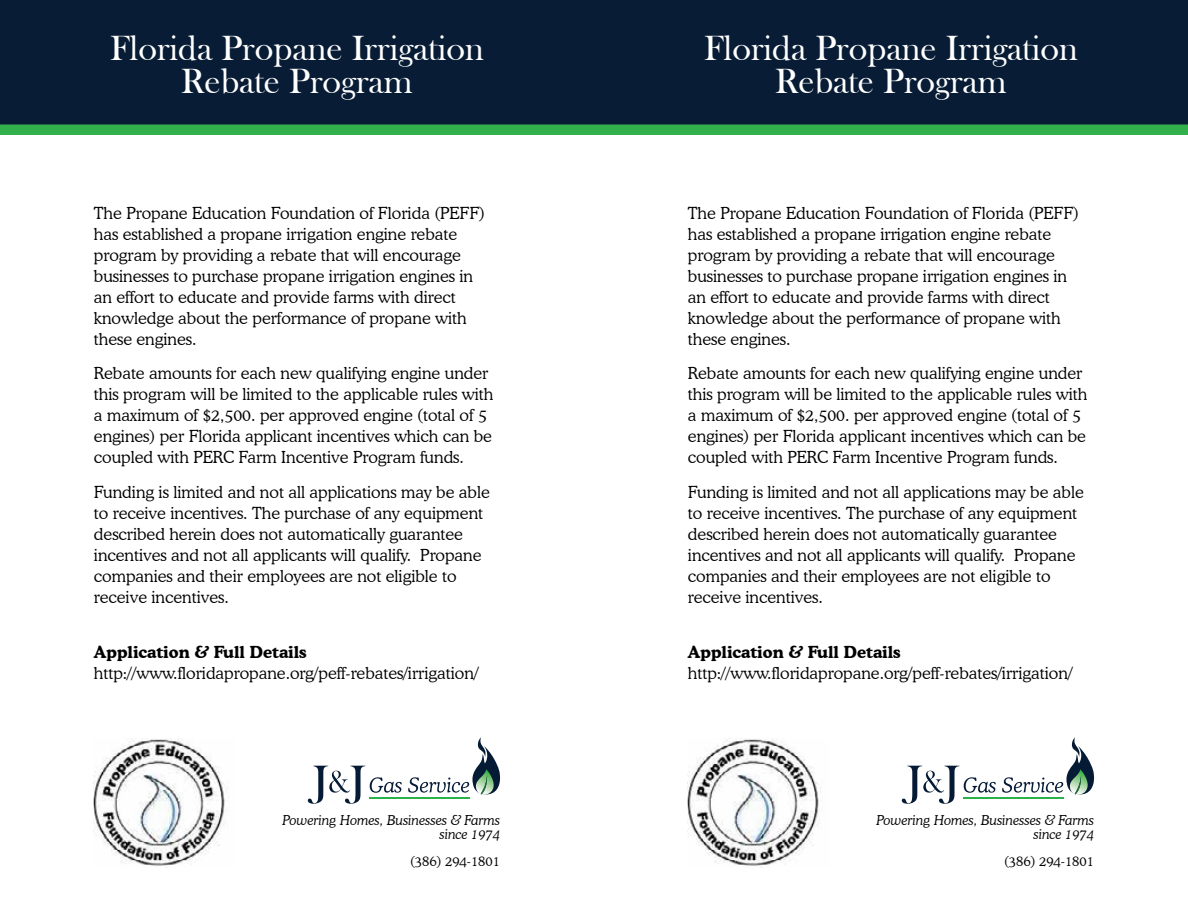
<style>
.page{position:relative;width:1188px;height:918px;background:#fff}
.page>*{position:absolute;margin:0;border:0;box-sizing:border-box;transform-origin:0 0}
.t1{font:36px/33px "Bask Old Face";color:#fff;text-align:center}
.t2{font:300 16.5px/21px "Cooper BT";color:#000}
.t3{font:700 16.5px "Cooper BT";color:#000}
.t4{font:italic 300 13.5px/13.5px "Cooper BT";color:#000;text-align:right}
.t5{font:300 13.5px "Cooper BT";color:#000}
</style>
<div class="page">
<svg style="left:0;top:0;width:1188px;height:135px;background:#0b2836"></svg>
<svg style="left:308px;top:766px;width:94px;height:38px"></svg>
<hr style="left:369px;top:797px;width:101px;height:2px;background:#29b24a">
<svg style="left:408px;top:737px;width:92px;height:58px"></svg>
<img style="left:94px;top:739px;width:133px;height:128px">
<svg style="left:902px;top:766px;width:94px;height:38px"></svg>
<hr style="left:963px;top:797px;width:101px;height:2px;background:#29b24a">
<svg style="left:1002px;top:737px;width:92px;height:58px"></svg>
<img style="left:688px;top:739px;width:133px;height:128px">
<h1 class="t1" style="left:110px;top:32px;width:376px">Florida Propane Irrigation<br>Rebate Program</h1>
<p class="t2" style="left:94px;top:202px;width:393px">The Propane Education Foundation of Florida (PEFF) has established a propane irrigation engine rebate program by providing a rebate that will encourage businesses to purchase propane irrigation engines in an effort to educate and provide farms with direct knowledge about the performance of propane with these engines.</p>
<p class="t2" style="left:94px;top:363px;width:401px">Rebate amounts for each new qualifying engine under this program will be limited to the applicable rules with a maximum of $2,500. per approved engine (total of 5 engines) per Florida applicant incentives which can be coupled with PERC Farm Incentive Program funds.</p>
<p class="t2" style="left:94px;top:481px;width:397px">Funding is limited and not all applications may be able to receive incentives. The purchase of any equipment described herein does not automatically guarantee incentives and not all applicants will qualify. Propane companies and their employees are not eligible to receive incentives.</p>
<p class="t3" style="left:94px;top:642px;width:214px">Application &amp; Full Details</p>
<p class="t2" style="left:94px;top:663px;width:386px">http://www.floridapropane.org/peff-rebates/irrigation/</p>
<p class="t4" style="left:282px;top:814px;width:219px">Powering Homes, Businesses &amp; Farms since 1974</p>
<p class="t5" style="left:410px;top:853px;width:91px">(386) 294-1801</p>
<h1 class="t1" style="left:704px;top:32px;width:376px">Florida Propane Irrigation<br>Rebate Program</h1>
<p class="t2" style="left:688px;top:202px;width:393px">The Propane Education Foundation of Florida (PEFF) has established a propane irrigation engine rebate program by providing a rebate that will encourage businesses to purchase propane irrigation engines in an effort to educate and provide farms with direct knowledge about the performance of propane with these engines.</p>
<p class="t2" style="left:688px;top:363px;width:401px">Rebate amounts for each new qualifying engine under this program will be limited to the applicable rules with a maximum of $2,500. per approved engine (total of 5 engines) per Florida applicant incentives which can be coupled with PERC Farm Incentive Program funds.</p>
<p class="t2" style="left:688px;top:481px;width:397px">Funding is limited and not all applications may be able to receive incentives. The purchase of any equipment described herein does not automatically guarantee incentives and not all applicants will qualify. Propane companies and their employees are not eligible to receive incentives.</p>
<p class="t3" style="left:688px;top:642px;width:214px">Application &amp; Full Details</p>
<p class="t2" style="left:688px;top:663px;width:386px">http://www.floridapropane.org/peff-rebates/irrigation/</p>
<p class="t4" style="left:876px;top:814px;width:219px">Powering Homes, Businesses &amp; Farms since 1974</p>
<p class="t5" style="left:1004px;top:853px;width:91px">(386) 294-1801</p>
</div>
